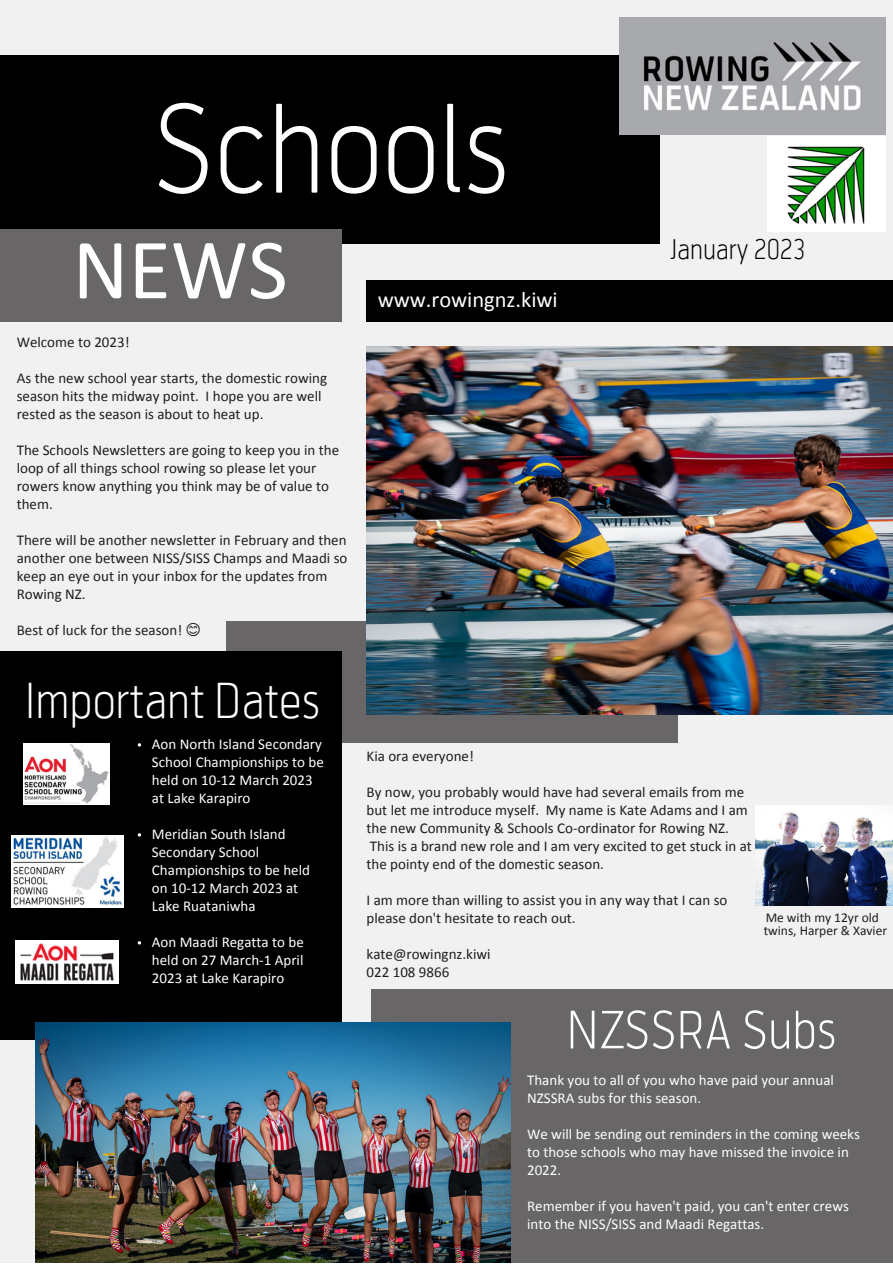
<style>
.page{position:relative;width:893px;height:1264px;background:#fff}
.page>*{position:absolute;margin:0;border:0;box-sizing:border-box;transform-origin:0 0}
.t1{font:300 119.85px "Rowing NZ";color:#fefefe}
.t2{font:86.7px "Calibri";color:#fefefe}
.t3{font:300 51px "Rowing NZ";color:#fefefe}
.t4{font:300 48px "Rowing NZ";color:#fefefe}
.t5{font:300 27px "Rowing NZ";color:#000}
.t6{font:22.5px "Calibri";color:#fefefe}
.t7{font:15px/18px "Calibri";color:#1e1e1e}
.t8{font:15px/18px "Calibri";color:#fefefe}
.t9{font:13.5px/13.5px "Calibri";color:#1e1e1e}
</style>
<div class="page">
<div style="left:0;top:0;width:892px;height:1262px;background:#f2f1f1"></div>
<div style="left:0;top:55px;width:659px;height:188px;background:#000"></div>
<div style="left:0;top:229px;width:341px;height:92px;background:#686667"></div>
<div style="left:226px;top:621px;width:451px;height:121px;background:#686667"></div>
<img style="left:366px;top:346px;width:526px;height:368px">
<div style="left:366px;top:280px;width:526px;height:42px;background:#000"></div>
<div style="left:0;top:651px;width:341px;height:388px;background:#000"></div>
<div style="left:371px;top:989px;width:521px;height:273px;background:#686667"></div>
<img style="left:35px;top:1022px;width:475px;height:240px">
<img style="left:619px;top:18px;width:266px;height:116px">
<img style="left:755px;top:805px;width:137px;height:100px">
<img style="left:15px;top:940px;width:103px;height:43px">
<img style="left:11px;top:835px;width:113px;height:72px">
<img style="left:24px;top:743px;width:85px;height:62px">
<img style="left:767px;top:137px;width:118px;height:94px">
<h1 class="t1" style="left:152px;top:74px;width:359px">Schools</h1>
<h2 class="t2" style="left:72px;top:233px;width:217px">NEWS</h2>
<p class="t7" style="left:17px;top:334px;width:114px">Welcome to 2023!</p>
<p class="t7" style="left:17px;top:370px;width:312px">As the new school year starts, the domestic rowing season hits the midway point. I hope you are well rested as the season is about to heat up.</p>
<p class="t7" style="left:17px;top:442px;width:324px">The Schools Newsletters are going to keep you in the loop of all things school rowing so please let your rowers know anything you think may be of value to them.</p>
<p class="t7" style="left:17px;top:532px;width:332px">There will be another newsletter in February and then another one between NISS/SISS Champs and Maadi so keep an eye out in your inbox for the updates from Rowing NZ.</p>
<p class="t7" style="left:17px;top:622px;width:167px">Best of luck for the season!</p>
<h3 class="t6" style="left:377px;top:290px;width:181px">www.rowingnz.kiwi</h3>
<h3 class="t5" style="left:670px;top:233px;width:138px">January 2023</h3>
<h3 class="t4" style="left:25px;top:670px;width:296px">Important Dates</h3>
<p class="t8" style="left:152px;top:736px;width:173px">Aon North Island Secondary<br>School Championships to be held on 10-12 March 2023 at Lake Karapiro</p>
<p class="t8" style="left:152px;top:826px;width:160px">Meridian South Island<br>Secondary School<br>Championships to be held on 10-12 March 2023 at<br>Lake Ruataniwha</p>
<p class="t8" style="left:152px;top:934px;width:153px;text-align:justify">Aon Maadi Regatta to be held on 27 March-1 April 2023 at Lake Karapiro</p>
<p class="t7" style="left:366px;top:748px;width:109px">Kia ora everyone!</p>
<p class="t7" style="left:366px;top:784px;width:387px">By now, you probably would have had several emails from me but let me introduce myself. My name is Kate Adams and I am the new Community &amp; Schools Co-ordinator for Rowing NZ.<br>This is a brand new role and I am very excited to get stuck in at the pointy end of the domestic season.</p>
<p class="t7" style="left:366px;top:892px;width:362px">I am more than willing to assist you in any way that I can so please don't hesitate to reach out.</p>
<p class="t7" style="left:366px;top:946px;width:126px">kate@rowingnz.kiwi<br>022 108 9866</p>
<p class="t9" style="left:763px;top:911px;width:125px">Me with my 12yr old twins, Harper &amp; Xavier</p>
<h3 class="t3" style="left:566px;top:998px;width:271px">NZSSRA Subs</h3>
<p class="t8" style="left:527px;top:1072px;width:308px">Thank you to all of you who have paid your annual<br>NZSSRA subs for this season.</p>
<p class="t8" style="left:527px;top:1126px;width:334px">We will be sending out reminders in the coming weeks to those schools who may have missed the invoice in<br>2022.</p>
<p class="t8" style="left:527px;top:1197px;width:323px">Remember if you haven't paid, you can't enter crews into the NISS/SISS and Maadi Regattas.</p>
</div>
